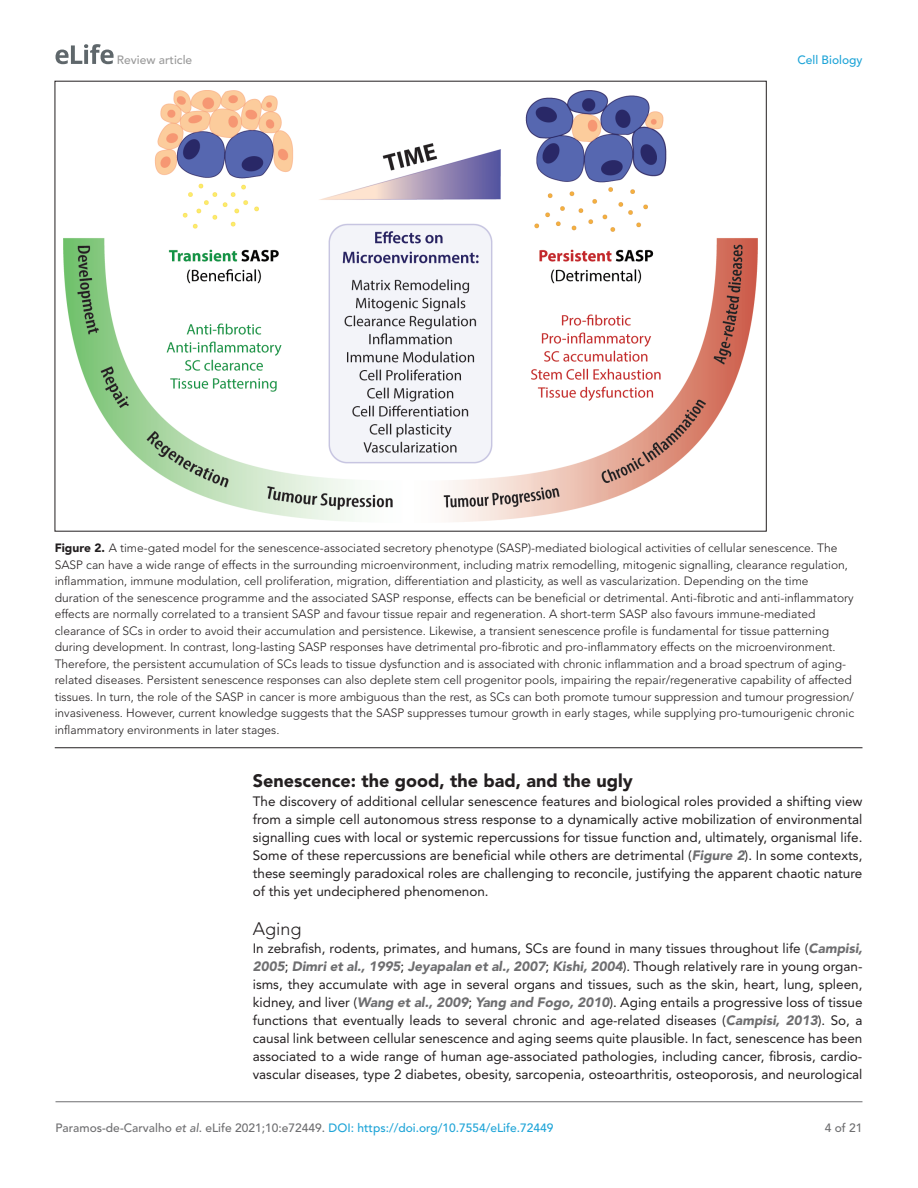
<style>
.page{position:relative;width:918px;height:1188px;background:#fff}
.page>*{position:absolute;margin:0;border:0;box-sizing:border-box;transform-origin:0 0}
.t1{font:900 18px "Avenir LT Std";color:#231f20}
.t2{font:300 18px "Avenir LT Std";color:#231f20}
.t3{font:13.5px/18px "Avenir LT Std";color:#231f20;text-align:justify}
.t4{font:300 12px/16.5px "Avenir LT Std";color:#231f20}
.t5{font:500 12px "Avenir LT Std";color:#6e6e70}
.t6{font:500 12px "Avenir LT Std";color:#9a9a9a}
.t7{font:500 12px "Avenir LT Std";color:#1ea4d7}
.s1{font-weight:900}
.s2{font-weight:900;font-style:italic;color:#6e6e70}
.s3{font-style:italic}
.s4{color:#1ea4d7}
</style>
<div class="page">
<svg style="left:56px;top:44px;width:58px;height:20px"></svg>
<hr style="left:56px;top:1101px;width:806px;height:1px;background:#6e6e70">
<hr style="left:55px;top:747px;width:807px;height:1px;background:#231f20">
<img style="left:64px;top:90px;width:693px;height:432px">
<p class="t6" style="left:117px;top:53px;width:77px">Review article</p>
<p class="t7" style="left:797px;top:53px;width:67px">Cell Biology</p>
<p class="t4" style="left:55px;top:540px;width:801px"><span class="s1">Figure 2.</span> A time-gated model for the senescence-associated secretory phenotype (SASP)-mediated biological activities of cellular senescence. The SASP can have a wide range of effects in the surrounding microenvironment, including matrix remodelling, mitogenic signalling, clearance regulation, inflammation, immune modulation, cell proliferation, migration, differentiation and plasticity, as well as vascularization. Depending on the time duration of the senescence programme and the associated SASP response, effects can be beneficial or detrimental. Anti-fibrotic and anti-inflammatory effects are normally correlated to a transient SASP and favour tissue repair and regeneration. A short-term SASP also favours immune-mediated clearance of SCs in order to avoid their accumulation and persistence. Likewise, a transient senescence profile is fundamental for tissue patterning during development. In contrast, long-lasting SASP responses have detrimental pro-fibrotic and pro-inflammatory effects on the microenvironment.<br>Therefore, the persistent accumulation of SCs leads to tissue dysfunction and is associated with chronic inflammation and a broad spectrum of aging&shy;related diseases. Persistent senescence responses can also deplete stem cell progenitor pools, impairing the repair/regenerative capability of affected tissues. In turn, the role of the SASP in cancer is more ambiguous than the rest, as SCs can both promote tumour suppression and tumour progression/ invasiveness. However, current knowledge suggests that the SASP suppresses tumour growth in early stages, while supplying pro-tumourigenic chronic inflammatory environments in later stages.</p>
<h1 class="t1" style="left:253px;top:770px;width:381px">Senescence: the good, the bad, and the ugly</h1>
<p class="t3" style="left:253px;top:793px;width:611px">The discovery of additional cellular senescence features and biological roles provided a shifting view from a simple cell autonomous stress response to a dynamically active mobilization of environmental signalling cues with local or systemic repercussions for tissue function and, ultimately, organismal life.<br>Some of these repercussions are beneficial while others are detrimental (<span class="s2">Figure 2</span>). In some contexts, these seemingly paradoxical roles are challenging to reconcile, justifying the apparent chaotic nature of this yet undeciphered phenomenon.</p>
<h1 class="t2" style="left:253px;top:918px;width:50px">Aging</h1>
<p class="t3" style="left:253px;top:940px;width:611px">In zebrafish, rodents, primates, and humans, SCs are found in many tissues throughout life (<span class="s2">Campisi, 2005</span>; <span class="s2">Dimri et al., 1995</span>; <span class="s2">Jeyapalan et al., 2007</span>; <span class="s2">Kishi, 2004</span>). Though relatively rare in young organ&shy;isms, they accumulate with age in several organs and tissues, such as the skin, heart, lung, spleen, kidney, and liver (<span class="s2">Wang et al., 2009</span>; <span class="s2">Yang and Fogo, 2010</span>). Aging entails a progressive loss of tissue functions that eventually leads to several chronic and age-related diseases (<span class="s2">Campisi, 2013</span>). So, a causal link between cellular senescence and aging seems quite plausible. In fact, senescence has been associated to a wide range of human age-associated pathologies, including cancer, fibrosis, cardio&shy;vascular diseases, type 2 diabetes, obesity, sarcopenia, osteoarthritis, osteoporosis, and neurological</p>
<p class="t5" style="left:56px;top:1121px;width:500px">Paramos-de-Carvalho <span class="s3">et al</span>. eLife 2021;10:e72449. <span class="s4">DOI: https://doi.org/10.7554/eLife.72449</span></p>
<p class="t5" style="left:825px;top:1121px;width:39px">4 of 21</p>
</div>
